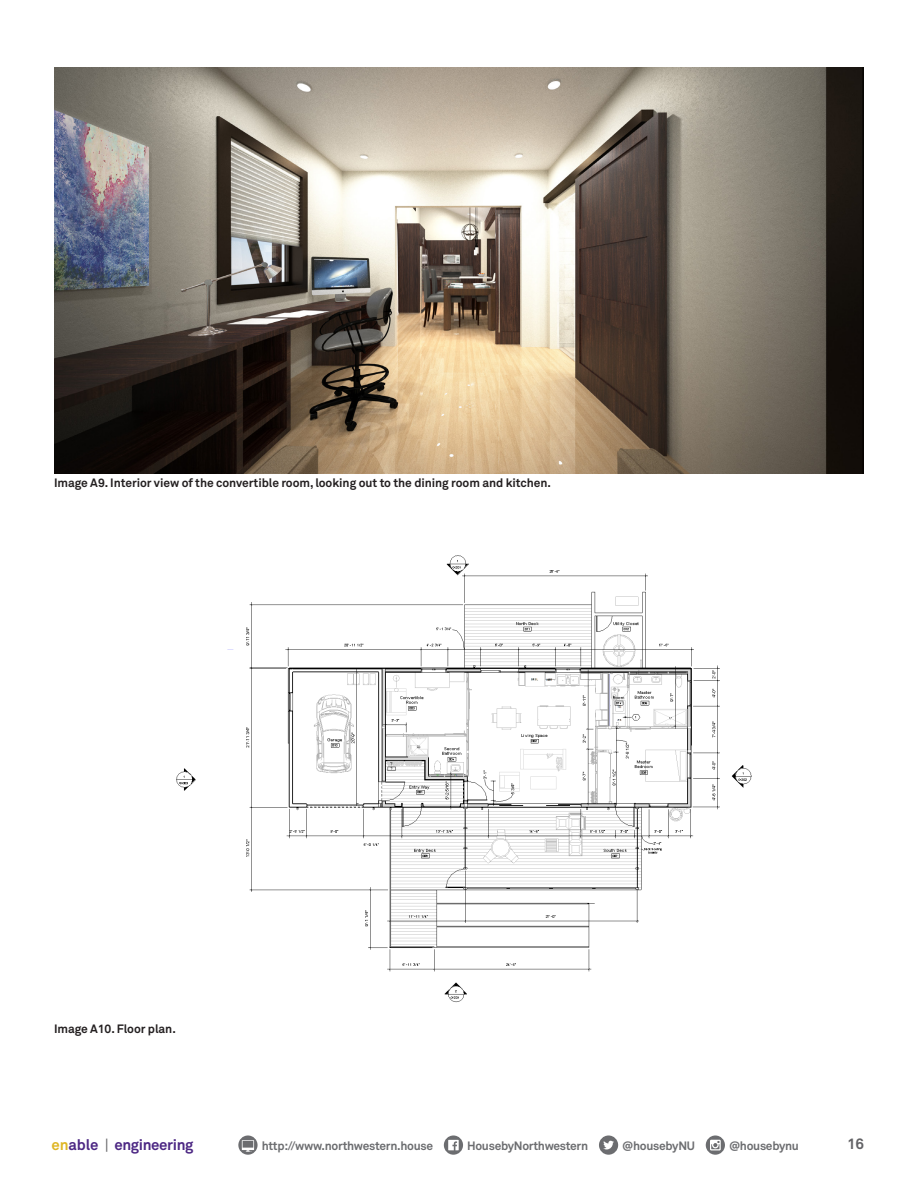
<style>
.page{position:relative;width:918px;height:1188px;background:#fff}
.page>*{position:absolute;margin:0;border:0;box-sizing:border-box;transform-origin:0 0}
.t1{font:700 15px "Akkurat Pro";letter-spacing:-.025em;color:#4d2884}
.t2{font:700 15px "Akkurat Pro";color:#636366}
.photo_caption{font:700 12px "Akkurat Pro";letter-spacing:-.005em;color:#231f20}
.t3{font:700 12px "Akkurat Pro";letter-spacing:-.025em;color:#6c6d70}
.s1{color:#dfb625}
.s2{font-weight:400;color:#636366}
</style>
<div class="page">
<svg style="left:238px;top:1135px;width:20px;height:20px"></svg>
<svg style="left:242px;top:1140px;width:12px;height:12px"></svg>
<div style="left:243px;top:1141px;width:10px;height:7px;background:#6c6d70"></div>
<svg style="left:444px;top:1135px;width:19px;height:20px"></svg>
<svg style="left:448px;top:1140px;width:11px;height:10px"></svg>
<div style="left:599px;top:1135px;width:19px;height:20px;background:#6c6d70;border-radius:50%"></div>
<svg style="left:603px;top:1141px;width:11px;height:8px"></svg>
<svg style="left:706px;top:1135px;width:19px;height:20px"></svg>
<svg style="left:710px;top:1140px;width:11px;height:10px"></svg>
<img style="left:54px;top:68px;width:810px;height:406px">
<img style="left:176px;top:555px;width:576px;height:448px">
<p class="photo_caption" style="left:54px;top:475px;width:498px">Image A9. Interior view of the convertible room, looking out to the dining room and kitchen.</p>
<p class="photo_caption" style="left:54px;top:1022px;width:123px">Image A10. Floor plan.</p>
<p class="t1" style="left:52px;top:1136px;width:143px"><span class="s1">en</span>able <span class="s2">|</span> engineering</p>
<p class="t3" style="left:262px;top:1139px;width:173px">http://www.northwestern.house</p>
<p class="t3" style="left:467px;top:1139px;width:123px">HousebyNorthwestern</p>
<p class="t3" style="left:622px;top:1139px;width:74px">@housebyNU</p>
<p class="t3" style="left:729px;top:1139px;width:71px">@housebynu</p>
<p class="t2" style="left:847px;top:1134px;width:18px">16</p>
</div>
